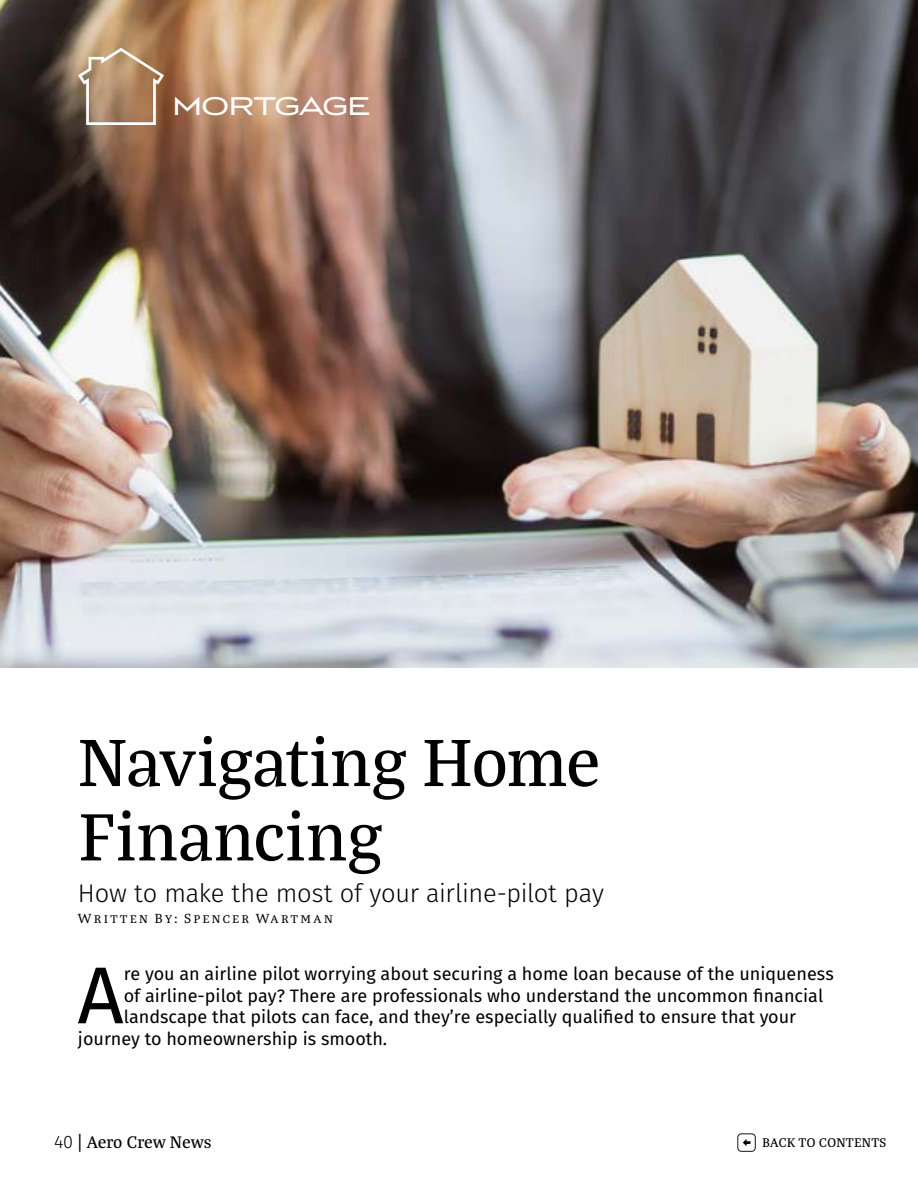
<style>
.page{position:relative;width:918px;height:1188px;background:#fff}
.page>*{position:absolute;margin:0;border:0;box-sizing:border-box;transform-origin:0 0}
.t1{font:80.7px "Fira Sans";color:#000}
.t2{font:500 72px/74.4px "Bagatela";color:#000}
.t3{font:28.5px "Luxury Gold";letter-spacing:-.015em;color:#fff}
.t4{font:300 25.5px "Fira Sans";letter-spacing:-.01em;color:#000}
.t5{font:18px "Fira Sans";color:#000}
.t6{font:500 18px "Bagatela";color:#000}
.t7{font:14.25px "Bagatela";letter-spacing:.155em;color:#000}
.t8{font:500 13.5px "Bagatela";letter-spacing:.02em;color:#000}
.s1{font-family:"Fira Sans";font-weight:300}
</style>
<div class="page">
<img style="left:1px;top:0;width:917px;height:667px">
<svg style="left:78px;top:48px;width:86px;height:77px;background:#b39273"></svg>
<svg style="left:737px;top:1133px;width:19px;height:19px"></svg>
<h3 class="t3" style="left:173px;top:91px;width:199px">MORTGAGE</h3>
<h2 class="t2" style="left:78px;top:721px;width:524px">Navigating Home<br>Financing</h2>
<h3 class="t4" style="left:78px;top:874px;width:528px">How to make the most of your airline-pilot pay</h3>
<p class="t7" style="left:78px;top:909px;width:257px">Written By: Spencer Wartman</p>
<h1 class="t1" style="left:77px;top:939px;width:48px">A</h1>
<p class="t5" style="left:124px;top:961px;width:712px">re you an airline pilot worrying about securing a home loan because of the uniqueness</p>
<p class="t5" style="left:124px;top:983px;width:701px">of airline-pilot pay? There are professionals who understand the uncommon financial</p>
<p class="t5" style="left:124px;top:1004px;width:674px">landscape that pilots can face, and they’re especially qualified to ensure that your</p>
<p class="t5" style="left:78px;top:1026px;width:311px">journey to homeownership is smooth.</p>
<p class="t6" style="left:54px;top:1130px;width:159px"><span class="s1">40</span> | Aero Crew News</p>
<p class="t8" style="left:762px;top:1134px;width:126px">BACK TO CONTENTS</p>
</div>
